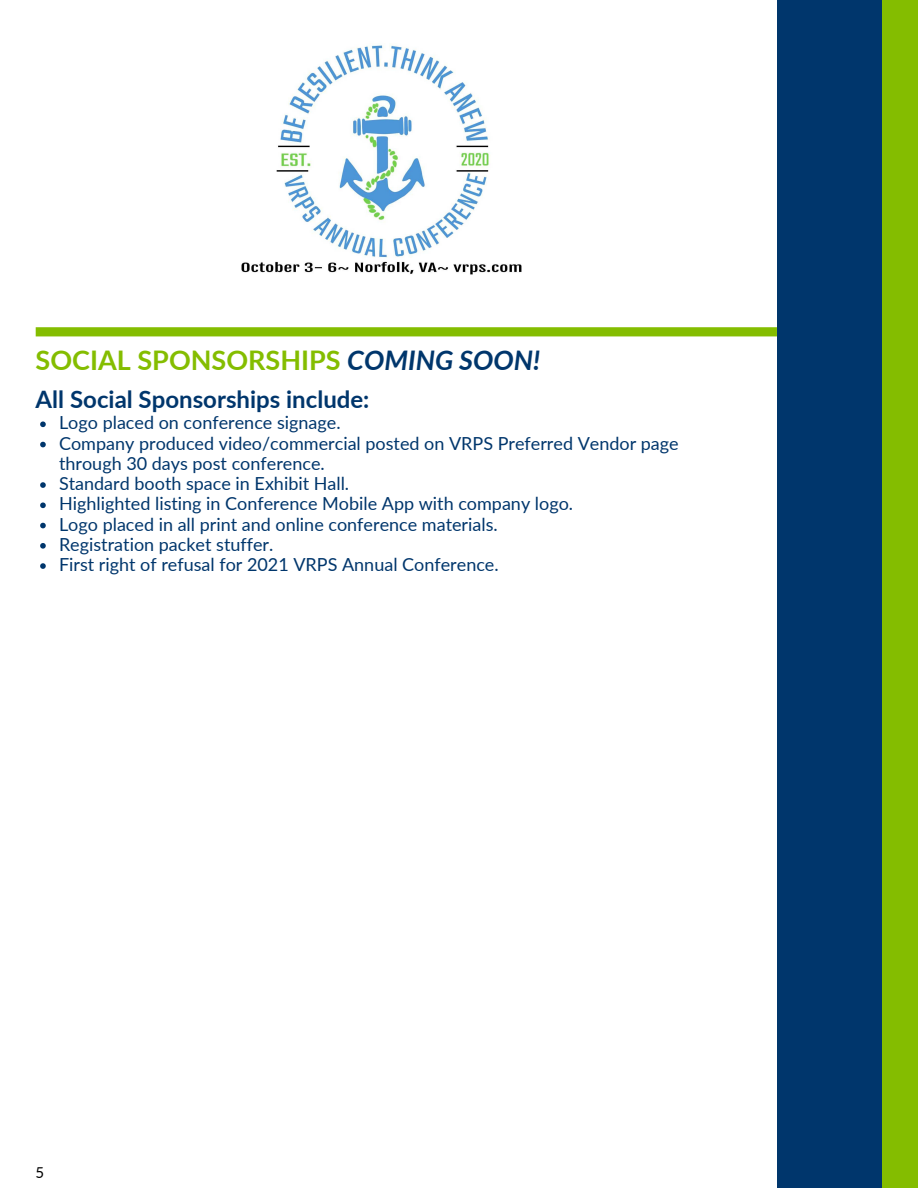
<style>
.page{position:relative;width:918px;height:1188px;background:#fff}
.page>*{position:absolute;margin:0;border:0;box-sizing:border-box;transform-origin:0 0}
.t1{font:700 27px "Lato";color:#84bd00}
.t2{font:700 24px "Lato";color:#00366c}
.t3{font:18px/20.2px "Lato";color:#00366c}
.t4{font:15px "Lato";color:#000}
.s1{font-style:italic;color:#00366c}
</style>
<div class="page">
<div style="left:777px;top:0;width:141px;height:1188px;background:#00366c"></div>
<div style="left:882px;top:0;width:36px;height:1188px;background:#84bd00"></div>
<svg style="left:36px;top:327px;width:741px;height:9px;background:#87be06"></svg>
<svg style="left:40px;top:422px;width:6px;height:5px"></svg>
<svg style="left:40px;top:442px;width:6px;height:5px"></svg>
<svg style="left:40px;top:482px;width:6px;height:6px"></svg>
<svg style="left:40px;top:503px;width:6px;height:5px"></svg>
<svg style="left:40px;top:523px;width:6px;height:5px"></svg>
<svg style="left:40px;top:543px;width:6px;height:6px"></svg>
<svg style="left:40px;top:563px;width:6px;height:6px"></svg>
<img style="left:241px;top:45px;width:281px;height:230px">
<h1 class="t1" style="left:36px;top:344px;width:506px">SOCIAL SPONSORSHIPS <span class="s1">COMING SOON!</span></h1>
<h2 class="t2" style="left:36px;top:384px;width:335px">All Social Sponsorships include:</h2>
<p class="t3" style="left:59px;top:412px;width:621px">Logo placed on conference signage.<br>Company produced video/commercial posted on VRPS Preferred Vendor page through 30 days post conference.<br>Standard booth space in Exhibit Hall.<br>Highlighted listing in Conference Mobile App with company logo.<br>Logo placed in all print and online conference materials.<br>Registration packet stuffer.<br>First right of refusal for 2021 VRPS Annual Conference.</p>
<p class="t4" style="left:35px;top:1163px;width:10px">5</p>
</div>
